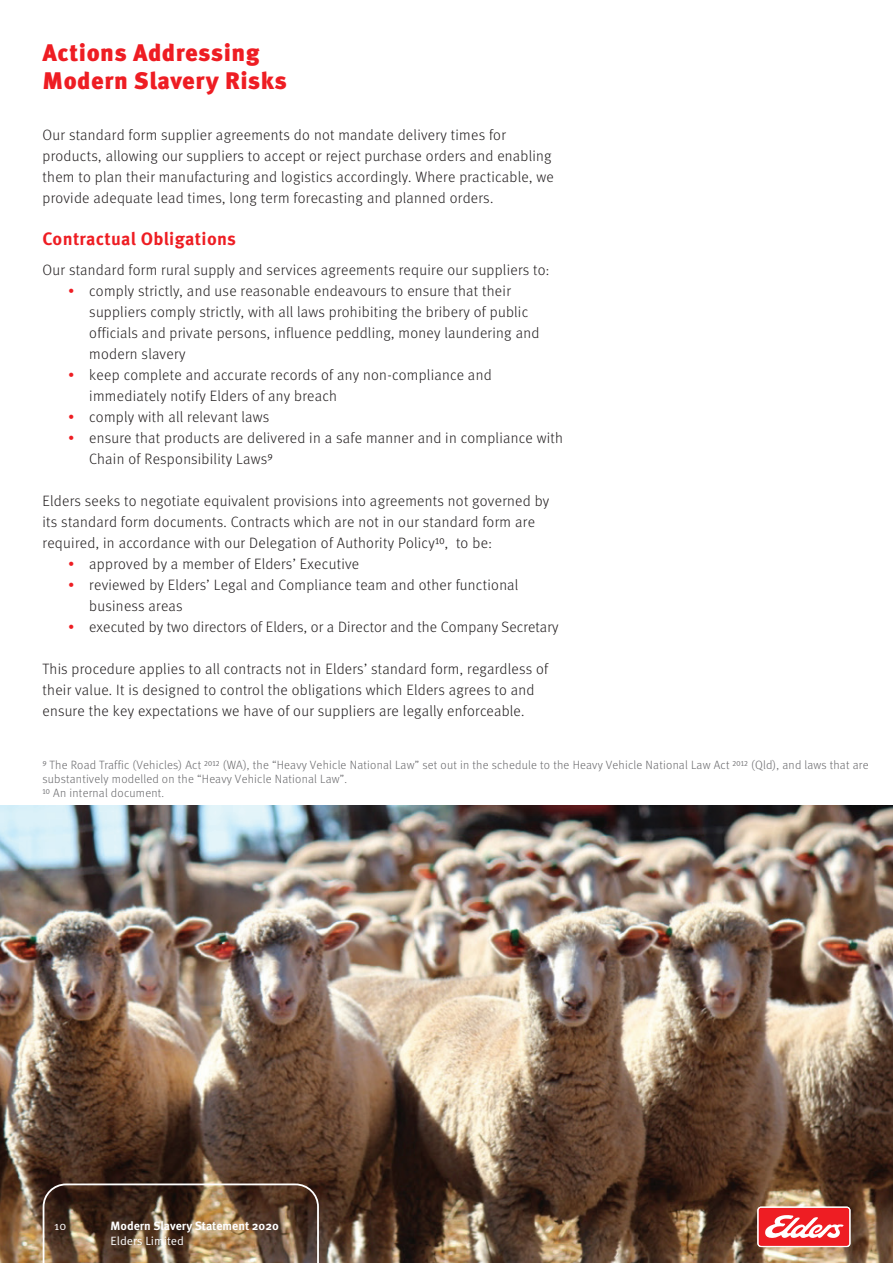
<style>
.page{position:relative;width:893px;height:1263px;background:#fff}
.page>*{position:absolute;margin:0;border:0;box-sizing:border-box;transform-origin:0 0}
.t1{font:900 24px/28.5px "Meta Pro";letter-spacing:.02em;color:#ee1d23}
.t2{font:700 18px "Meta Pro";letter-spacing:.02em;color:#ee1d23}
.t3{font:300 15px/21px "Meta Pro";letter-spacing:.02em;color:#231f20}
.t4{font:300 12px/14.4px "Meta Pro";letter-spacing:.02em;color:#69696c}
.t5{font:700 12px "Meta Pro";color:#fff}
.t6{font:12px "Meta Pro Norm";color:#fff}
.s1{color:#ee1d23}
</style>
<div class="page">
<img style="left:0;top:805px;width:893px;height:458px">
<img style="left:43px;top:1183px;width:276px;height:80px">
<div style="left:758px;top:1207px;width:92px;height:39px;background:#ee1d23;border-radius:3px"></div>
<svg style="left:765px;top:1215px;width:79px;height:23px"></svg>
<div style="left:757px;top:1206px;width:93px;height:41px;border:1px solid #fff;border-radius:3px"></div>
<h1 class="t1" style="left:43px;top:37px;width:246px">Actions Addressing<br>Modern Slavery Risks</h1>
<p class="t3" style="left:43px;top:124px;width:513px">Our standard form supplier agreements do not mandate delivery times for products, allowing our suppliers to accept or reject purchase orders and enabling them to plan their manufacturing and logistics accordingly. Where practicable, we provide adequate lead times, long term forecasting and planned orders.</p>
<p class="t2" style="left:43px;top:225px;width:195px">Contractual Obligations</p>
<p class="t3" style="left:43px;top:258px;width:508px">Our standard form rural supply and services agreements require our suppliers to:</p>
<p class="t3" style="left:89px;top:279px;width:452px;text-indent:-21px"><span class="s1">•</span> comply strictly, and use reasonable endeavours to ensure that their suppliers comply strictly, with all laws prohibiting the bribery of public officials and private persons, influence peddling, money laundering and modern slavery</p>
<p class="t3" style="left:89px;top:363px;width:404px;text-indent:-21px"><span class="s1">•</span> keep complete and accurate records of any non-compliance and immediately notify Elders of any breach</p>
<p class="t3" style="left:68px;top:405px;width:203px"><span class="s1">•</span> comply with all relevant laws</p>
<p class="t3" style="left:89px;top:426px;width:475px;text-indent:-21px"><span class="s1">•</span> ensure that products are delivered in a safe manner and in compliance with<br>Chain of Responsibility Laws9</p>
<p class="t3" style="left:43px;top:489px;width:508px">Elders seeks to negotiate equivalent provisions into agreements not governed by its standard form documents. Contracts which are not in our standard form are required, in accordance with our Delegation of Authority Policy10, to be:</p>
<p class="t3" style="left:68px;top:552px;width:293px"><span class="s1">•</span> approved by a member of Elders’ Executive</p>
<p class="t3" style="left:89px;top:573px;width:431px;text-indent:-21px"><span class="s1">•</span> reviewed by Elders’ Legal and Compliance team and other functional business areas</p>
<p class="t3" style="left:68px;top:615px;width:492px"><span class="s1">•</span> executed by two directors of Elders, or a Director and the Company Secretary</p>
<p class="t3" style="left:43px;top:657px;width:507px">This procedure applies to all contracts not in Elders’ standard form, regardless of their value. It is designed to control the obligations which Elders agrees to and ensure the key expectations we have of our suppliers are legally enforceable.</p>
<p class="t4" style="left:43px;top:757px;width:827px">9 The Road Traffic (Vehicles) Act 2012 (WA), the “Heavy Vehicle National Law” set out in the schedule to the Heavy Vehicle National Law Act 2012 (Qld), and laws that are substantively modelled on the “Heavy Vehicle National Law”.<br>10 An internal document.</p>
<p class="t6" style="left:54px;top:1217px;width:14px">10</p>
<p class="t5" style="left:111px;top:1217px;width:170px">Modern Slavery Statement 2020</p>
<p class="t6" style="left:111px;top:1232px;width:75px">Elders Limited</p>
</div>
